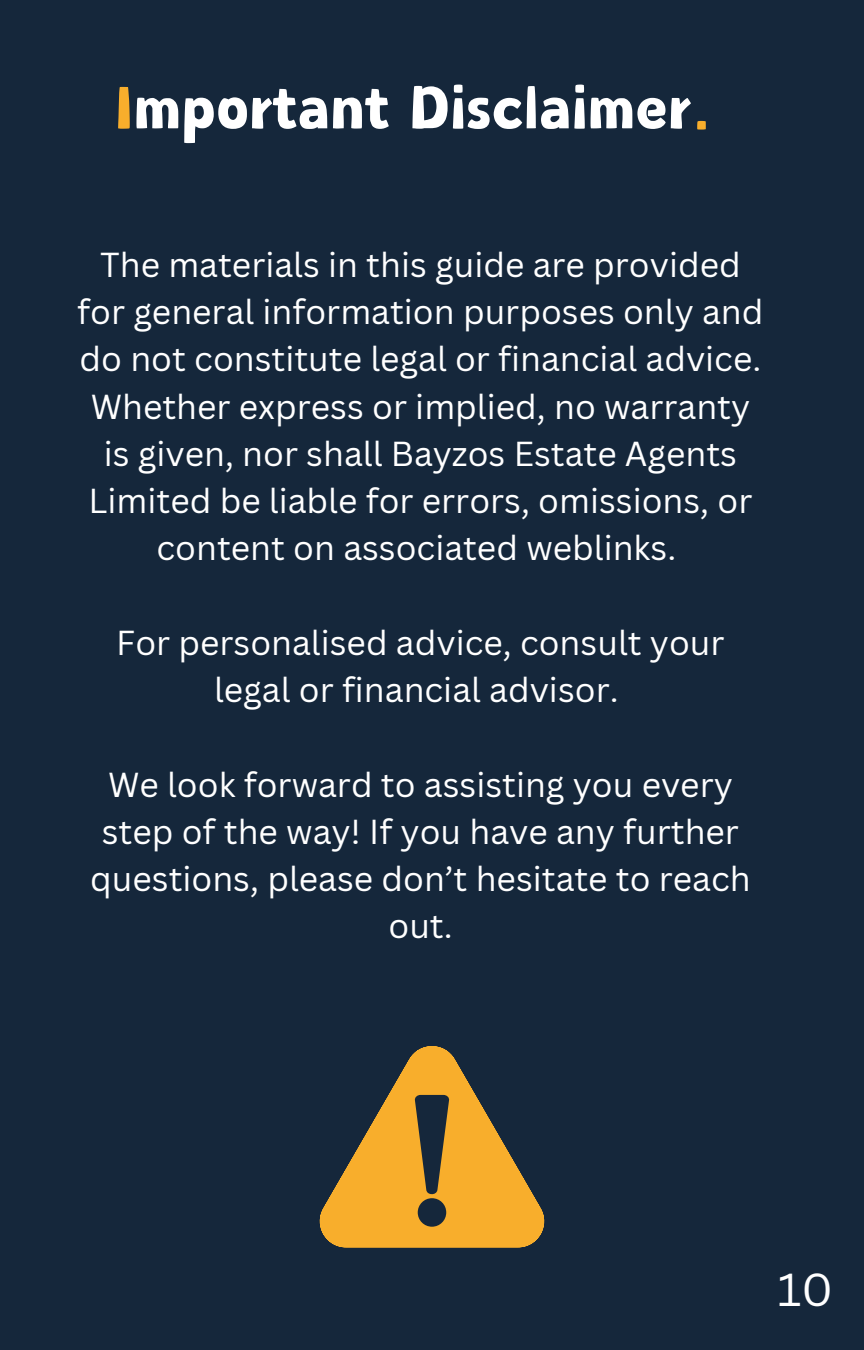
<style>
.page{position:relative;width:864px;height:1350px;background:#15273b}
.page>*{position:absolute;margin:0;border:0;box-sizing:border-box;transform-origin:0 0}
.t1{font:78.08px "Canva Little Boots";color:#fff}
.t2{font:45px "Canva Sans";color:#fff}
.t3{font:33.75px/47.2px "Canva Sans";color:#fff;text-align:center}
.s1{color:#f8ae2c}
</style>
<div class="page">
<svg style="left:319px;top:1046px;width:226px;height:201px;fill:#f8ae2c"></svg>
<svg style="left:415px;top:1095px;width:35px;height:101px"></svg>
<div style="left:418px;top:1198px;width:28px;height:29px;background:#15273b;border-radius:50%"></div>
<h1 class="t1" style="left:115px;top:76px;width:598px"><span class="s1">I</span>mportant Disclaimer<span class="s1">.</span></h1>
<p class="t3" style="left:77px;top:240px;width:688px">The materials in this guide are provided for general information purposes only and do not constitute legal or financial advice.<br>Whether express or implied, no warranty is given, nor shall Bayzos Estate Agents Limited be liable for errors, omissions, or content on associated weblinks.</p>
<p class="t3" style="left:116px;top:618px;width:610px">For personalised advice, consult your legal or financial advisor.</p>
<p class="t3" style="left:90px;top:760px;width:662px">We look forward to assisting you every step of the way! If you have any further questions, please don’t hesitate to reach out.</p>
<h2 class="t2" style="left:778px;top:1258px;width:57px">10</h2>
</div>
